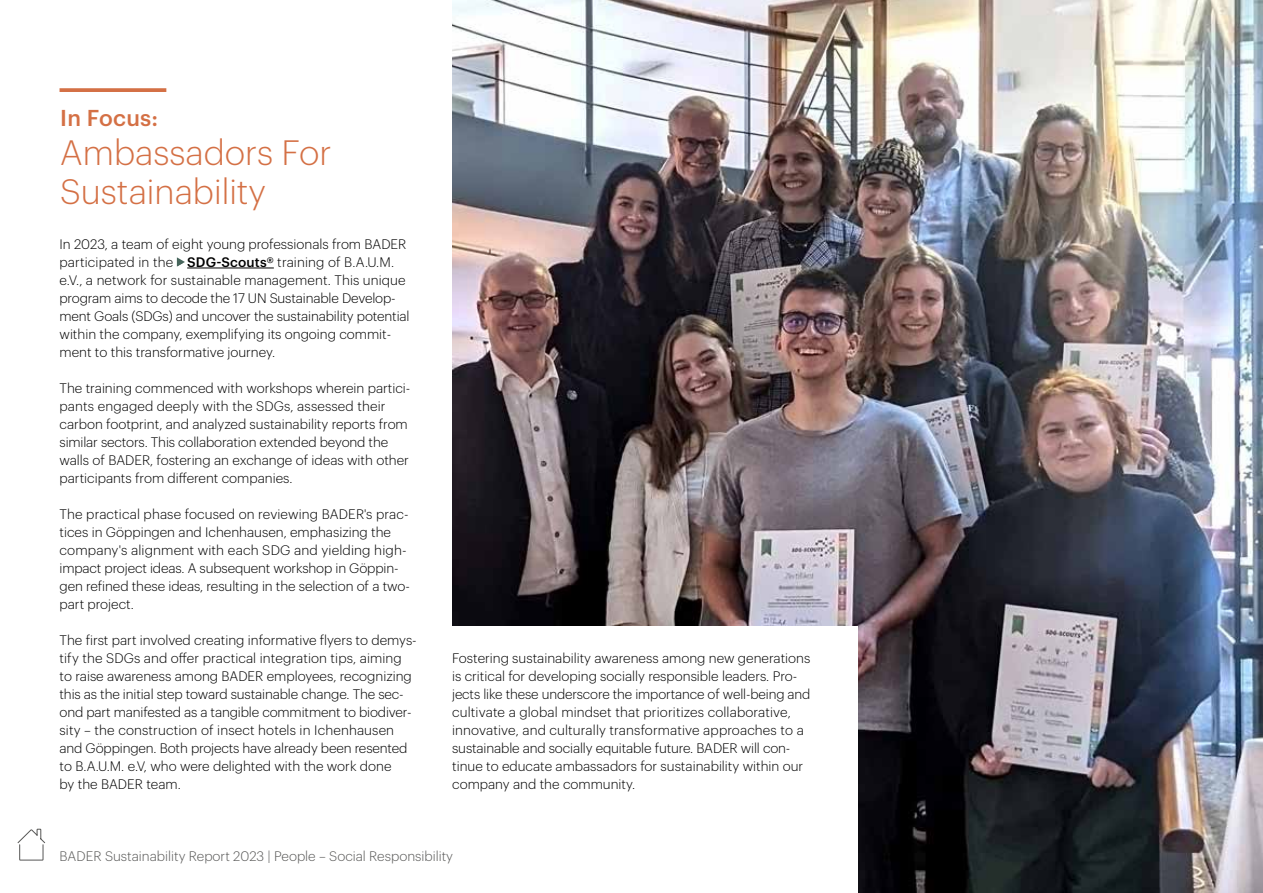
<style>
.page{position:relative;width:1263px;height:893px;background:#fff}
.page>*{position:absolute;margin:0;border:0;box-sizing:border-box;transform-origin:0 0}
.t1{font:300 34.5px/39px "Graphik";color:#d47045}
.t2{font:500 22.5px "Graphik";letter-spacing:.01em;color:#d47045}
.t3{font:300 13.5px/18px "Graphik";color:#000}
.t4{font:300 13.5px "Graphik";color:#575756}
.s1{font-weight:500}
</style>
<div class="page">
<svg style="left:17px;top:828px;width:29px;height:33px"></svg>
<img style="left:452px;top:0;width:811px;height:893px">
<div style="left:418px;top:627px;width:439px;height:266px;background:#fff"></div>
<svg style="left:60px;top:88px;width:106px;height:4px"></svg>
<hr style="left:187px;top:268px;width:87px;height:1px;background:#000">
<svg style="left:177px;top:257px;width:8px;height:10px"></svg>
<h2 class="t2" style="left:60px;top:100px;width:99px">In Focus:</h2>
<h1 class="t1" style="left:60px;top:130px;width:273px">Ambassadors For<br>Sustainability</h1>
<p class="t3" style="left:60px;top:234px;width:351px">In 2023, a team of eight young professionals from BADER participated in the <span class="s1">&gt; SDG-Scouts®</span> training of B.A.U.M. e.V., a network for sustainable management. This unique program aims to decode the 17 UN Sustainable Develop&shy;ment Goals (SDGs) and uncover the sustainability potential within the company, exemplifying its ongoing commit&shy;ment to this transformative journey.</p>
<p class="t3" style="left:60px;top:378px;width:352px">The training commenced with workshops wherein partici&shy;pants engaged deeply with the SDGs, assessed their carbon footprint, and analyzed sustainability reports from similar sectors. This collaboration extended beyond the walls of BADER, fostering an exchange of ideas with other participants from different companies.</p>
<p class="t3" style="left:60px;top:504px;width:352px">The practical phase focused on reviewing BADER's prac&shy;tices in Göppingen and Ichenhausen, emphasizing the company's alignment with each SDG and yielding high&shy;impact project ideas. A subsequent workshop in Göppin&shy;gen refined these ideas, resulting in the selection of a two&shy;part project.</p>
<p class="t3" style="left:60px;top:630px;width:359px">The first part involved creating informative flyers to demys&shy;tify the SDGs and offer practical integration tips, aiming to raise awareness among BADER employees, recognizing this as the initial step toward sustainable change. The sec&shy;ond part manifested as a tangible commitment to biodiver&shy;sity – the construction of insect hotels in Ichenhausen and Göppingen. Both projects have already been resented to B.A.U.M. e.V, who were delighted with the work done<br>by the BADER team.</p>
<p class="t3" style="left:452px;top:648px;width:360px">Fostering sustainability awareness among new generations is critical for developing socially responsible leaders. Pro&shy;jects like these underscore the importance of well-being and cultivate a global mindset that prioritizes collaborative, innovative, and culturally transformative approaches to a sustainable and socially equitable future. BADER will con&shy;tinue to educate ambassadors for sustainability within our company and the community.</p>
<p class="t4" style="left:60px;top:846px;width:395px">BADER Sustainability Report 2023 | People – Social Responsibility</p>
</div>
